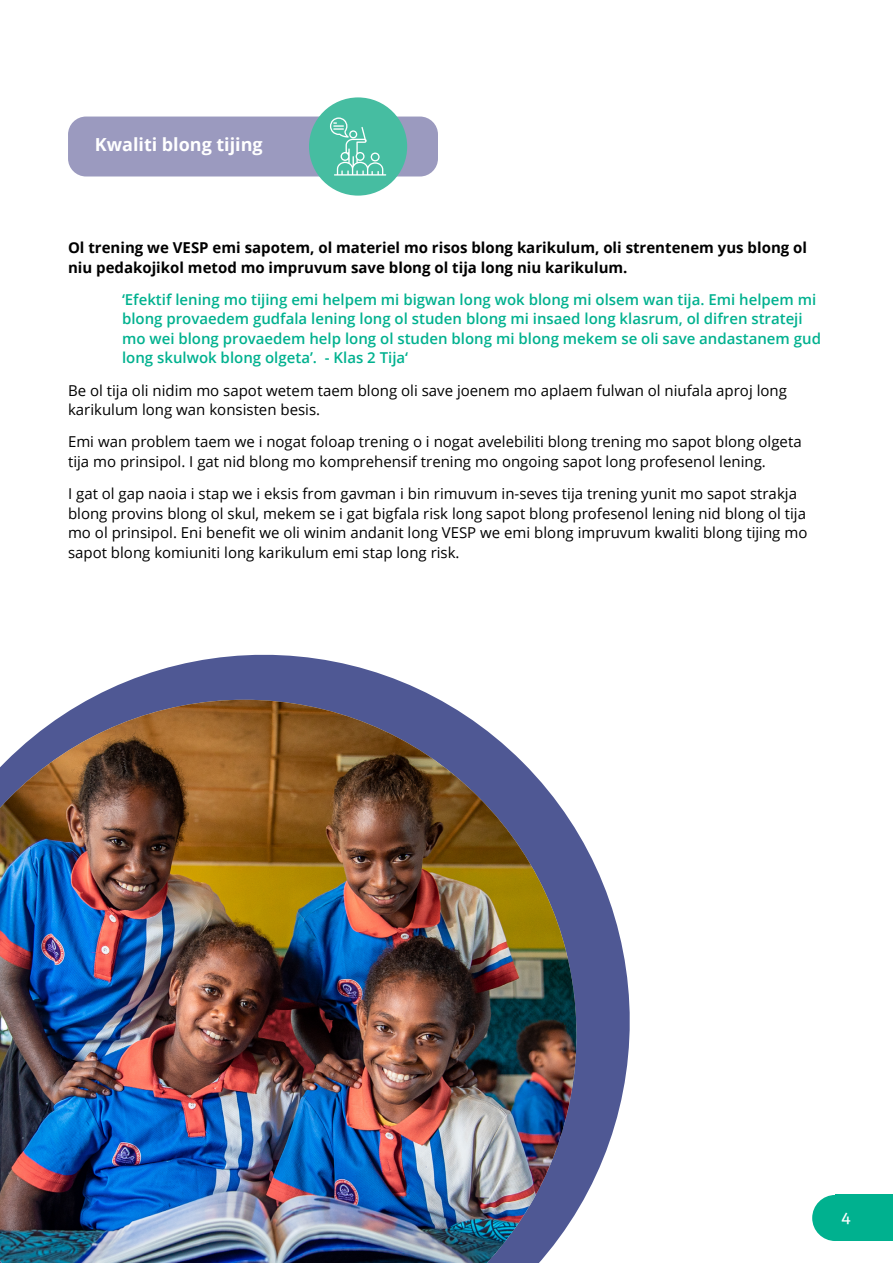
<style>
.page{position:relative;width:893px;height:1263px;background:#fff}
.page>*{position:absolute;margin:0;border:0;box-sizing:border-box;transform-origin:0 0}
.t1{font:700 18px "Open Sans";color:#fff}
.t2{font:18px "Adelle";color:#fff}
.t3{font:15px/19.5px "Open Sans";color:#000}
.t4{font:600 15px/19.5px "Open Sans";color:#00b18f}
.t5{font:700 15px/19.5px "Open Sans";color:#000}
</style>
<div class="page">
<div style="left:812px;top:1195px;width:46px;height:46px;background:#00b18f;border-radius:50%"></div>
<div style="left:835px;top:1195px;width:58px;height:46px;background:#00b18f"></div>
<div style="left:68px;top:117px;width:370px;height:59px;background:#9b9abf;border-radius:18px"></div>
<div style="left:309px;top:97px;width:98px;height:99px;background:#46bda1;border-radius:50%"></div>
<svg style="left:330px;top:117px;width:56px;height:59px"></svg>
<svg style="left:170px;top:654px;width:460px;height:489px"></svg>
<svg style="left:88px;top:667px;width:521px;height:33px;fill:#4f5894"></svg>
<img style="left:0;top:700px;width:609px;height:563px">
<p class="t1" style="left:95px;top:132px;width:169px">Kwaliti blong tijing</p>
<p class="t5" style="left:68px;top:238px;width:741px">Ol trening we VESP emi sapotem, ol materiel mo risos blong karikulum, oli strentenem yus blong ol niu pedakojikol metod mo impruvum save blong ol tija long niu karikulum.</p>
<p class="t4" style="left:122px;top:289px;width:700px">‘Efektif lening mo tijing emi helpem mi bigwan long wok blong mi olsem wan tija. Emi helpem mi blong provaedem gudfala lening long ol studen blong mi insaed long klasrum, ol difren strateji mo wei blong provaedem help long ol studen blong mi blong mekem se oli save andastanem gud long skulwok blong olgeta’. - Klas 2 Tija‘</p>
<p class="t3" style="left:68px;top:380px;width:720px">Be ol tija oli nidim mo sapot wetem taem blong oli save joenem mo aplaem fulwan ol niufala aproj long karikulum long wan konsisten besis.</p>
<p class="t3" style="left:68px;top:432px;width:735px">Emi wan problem taem we i nogat foloap trening o i nogat avelebiliti blong trening mo sapot blong olgeta tija mo prinsipol. I gat nid blong mo komprehensif trening mo ongoing sapot long profesenol lening.</p>
<p class="t3" style="left:68px;top:484px;width:741px">I gat ol gap naoia i stap we i eksis from gavman i bin rimuvum in-seves tija trening yunit mo sapot strakja blong provins blong ol skul, mekem se i gat bigfala risk long sapot blong profesenol lening nid blong ol tija mo ol prinsipol. Eni benefit we oli winim andanit long VESP we emi blong impruvum kwaliti blong tijing mo sapot blong komiuniti long karikulum emi stap long risk.</p>
<p class="t2" style="left:841px;top:1206px;width:11px">4</p>
</div>
